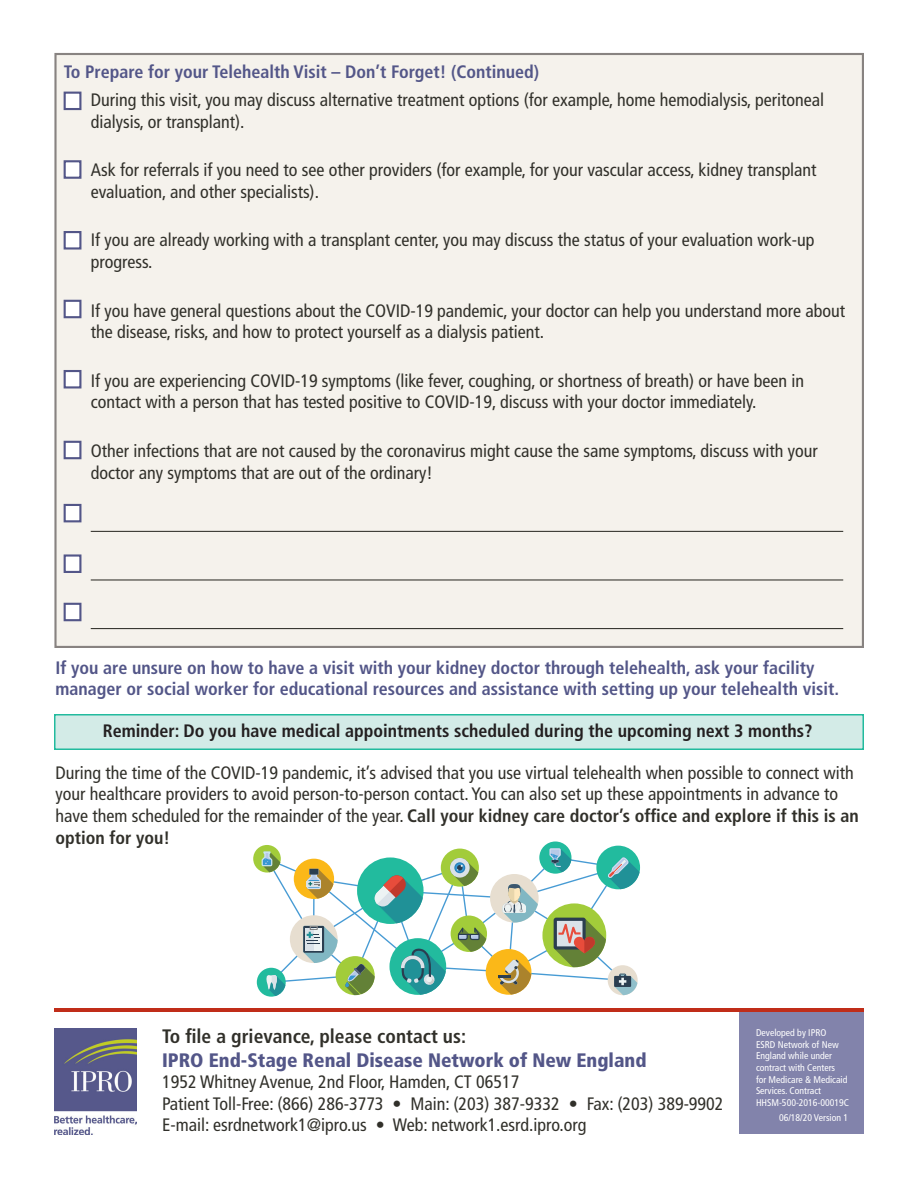
<style>
.page{position:relative;width:918px;height:1188px;background:#fff}
.page>*{position:absolute;margin:0;border:0;box-sizing:border-box;transform-origin:0 0}
.Contact{font:900 condensed 19.5px "Frutiger LT Std";color:#535688}
.Contact-2{font:700 condensed 19.5px "Frutiger LT Std";color:#31302a}
.Check_mark__Bullet{font:condensed 18px/21.6px "Frutiger LT Std";color:#31302a}
.Body{font:condensed 18px/21.6px "Frutiger LT Std";color:#31302a}
.Chapter{font:700 condensed 18px/21.6px "Frutiger LT Std";color:#535688}
.Contact-3{font:condensed 18px "Frutiger LT Std";color:#31302a}
.Body-2{font:700 condensed 18px "Frutiger LT Std";color:#231f20}
.Leagal{font:condensed 9.75px/11.7px "Frutiger LT Std";color:#fff}
.s1{font-weight:700}
</style>
<div class="page">
<div style="left:739px;top:1012px;width:124px;height:122px;background:#8283ab"></div>
<hr style="left:54px;top:1009px;width:809px;height:3px;background:#c02d19">
<img style="left:54px;top:1029px;width:82px;height:105px">
<div style="left:54px;top:53px;width:810px;height:595px;background:#f5f2ec;border:2px solid #888381"></div>
<div style="left:54px;top:714px;width:810px;height:36px;background:#d3ebe7;border:2px solid #22bb9e"></div>
<hr style="left:91px;top:531px;width:752px;height:1px;background:#31302a">
<hr style="left:91px;top:579px;width:752px;height:2px;background:#31302a">
<hr style="left:91px;top:628px;width:752px;height:1px;background:#31302a">
<div style="left:64px;top:92px;width:17px;height:18px;background:#fff;border:2px solid #535688"></div>
<div style="left:64px;top:160px;width:17px;height:19px;background:#fff;border:2px solid #535688"></div>
<div style="left:64px;top:231px;width:17px;height:19px;background:#fff;border:2px solid #535688"></div>
<div style="left:64px;top:300px;width:17px;height:18px;background:#fff;border:2px solid #535688"></div>
<div style="left:64px;top:370px;width:17px;height:18px;background:#fff;border:2px solid #535688"></div>
<div style="left:64px;top:441px;width:17px;height:18px;background:#fff;border:2px solid #535688"></div>
<div style="left:64px;top:504px;width:17px;height:18px;background:#fff;border:2px solid #535688"></div>
<div style="left:64px;top:554px;width:17px;height:19px;background:#fff;border:2px solid #535688"></div>
<div style="left:64px;top:603px;width:17px;height:18px;background:#fff;border:2px solid #535688"></div>
<svg style="left:266px;top:857px;width:356px;height:126px"></svg>
<div style="left:257px;top:968px;width:29px;height:29px;background:#22bb9e;border-radius:50%"></div>
<svg style="left:266px;top:974px;width:19px;height:22px"></svg>
<div style="left:389px;top:938px;width:57px;height:57px;background:#22bb9e;border-radius:50%"></div>
<svg style="left:401px;top:948px;width:45px;height:47px"></svg>
<div style="left:253px;top:845px;width:28px;height:28px;background:#a2cc3a;border-radius:50%"></div>
<svg style="left:262px;top:852px;width:18px;height:20px"></svg>
<div style="left:539px;top:842px;width:32px;height:32px;background:#22bb9e;border-radius:50%"></div>
<svg style="left:549px;top:848px;width:22px;height:24px"></svg>
<div style="left:608px;top:965px;width:30px;height:30px;background:#e7ded0;border-radius:50%"></div>
<svg style="left:614px;top:974px;width:23px;height:21px"></svg>
<div style="left:542px;top:903px;width:64px;height:64px;background:#a2cc3a;border-radius:50%"></div>
<svg style="left:554px;top:918px;width:52px;height:49px"></svg>
<div style="left:336px;top:956px;width:39px;height:39px;background:#a2cc3a;border-radius:50%"></div>
<svg style="left:345px;top:964px;width:30px;height:31px"></svg>
<div style="left:596px;top:846px;width:44px;height:43px;background:#22bb9e;border-radius:50%"></div>
<svg style="left:608px;top:857px;width:32px;height:32px"></svg>
<div style="left:441px;top:849px;width:38px;height:38px;background:#a2cc3a;border-radius:50%"></div>
<svg style="left:450px;top:858px;width:28px;height:28px"></svg>
<div style="left:290px;top:915px;width:48px;height:48px;background:#e7ded0;border-radius:50%"></div>
<svg style="left:303px;top:926px;width:35px;height:37px"></svg>
<div style="left:294px;top:859px;width:40px;height:40px;background:#fbb818;border-radius:50%"></div>
<svg style="left:307px;top:869px;width:26px;height:30px"></svg>
<div style="left:486px;top:949px;width:45px;height:46px;background:#fbb818;border-radius:50%"></div>
<svg style="left:498px;top:960px;width:33px;height:35px"></svg>
<div style="left:451px;top:916px;width:36px;height:36px;background:#a2cc3a;border-radius:50%"></div>
<svg style="left:458px;top:928px;width:28px;height:24px"></svg>
<div style="left:357px;top:857px;width:67px;height:67px;background:#22bb9e;border-radius:50%"></div>
<svg style="left:375px;top:875px;width:48px;height:48px"></svg>
<div style="left:490px;top:874px;width:49px;height:49px;background:#e7ded0;border-radius:50%"></div>
<svg style="left:503px;top:884px;width:35px;height:39px"></svg>
<p class="Chapter" style="left:64px;top:61px;width:477px">To Prepare for your Telehealth Visit – Don’t Forget! (Continued)</p>
<p class="Check_mark__Bullet" style="left:91px;top:89px;width:735px">During this visit, you may discuss alternative treatment options (for example, home hemodialysis, peritoneal dialysis, or transplant).</p>
<p class="Check_mark__Bullet" style="left:91px;top:159px;width:727px">Ask for referrals if you need to see other providers (for example, for your vascular access, kidney transplant evaluation, and other specialists).</p>
<p class="Check_mark__Bullet" style="left:91px;top:229px;width:725px">If you are already working with a transplant center, you may discuss the status of your evaluation work-up progress.</p>
<p class="Check_mark__Bullet" style="left:91px;top:300px;width:756px">If you have general questions about the COVID-19 pandemic, your doctor can help you understand more about the disease, risks, and how to protect yourself as a dialysis patient.</p>
<p class="Check_mark__Bullet" style="left:91px;top:370px;width:715px">If you are experiencing COVID-19 symptoms (like fever, coughing, or shortness of breath) or have been in contact with a person that has tested positive to COVID-19, discuss with your doctor immediately.</p>
<p class="Check_mark__Bullet" style="left:91px;top:440px;width:729px">Other infections that are not caused by the coronavirus might cause the same symptoms, discuss with your doctor any symptoms that are out of the ordinary!</p>
<p class="Chapter" style="left:56px;top:656px;width:785px">If you are unsure on how to have a visit with your kidney doctor through telehealth, ask your facility manager or social worker for educational resources and assistance with setting up your telehealth visit.</p>
<p class="Body-2" style="left:103px;top:720px;width:711px">Reminder: Do you have medical appointments scheduled during the upcoming next 3 months?</p>
<p class="Body" style="left:56px;top:762px;width:805px">During the time of the COVID-19 pandemic, it’s advised that you use virtual telehealth when possible to connect with your healthcare providers to avoid person-to-person contact. You can also set up these appointments in advance to have them scheduled for the remainder of the year. <span class="s1">Call your kidney care doctor’s office and explore if this is an option for you!</span></p>
<p class="Contact-2" style="left:162px;top:1025px;width:306px">To file a grievance, please contact us:</p>
<p class="Contact" style="left:162px;top:1048px;width:486px">IPRO End-Stage Renal Disease Network of New England</p>
<p class="Contact-3" style="left:162px;top:1071px;width:359px">1952 Whitney Avenue, 2nd Floor, Hamden, CT 06517</p>
<p class="Contact-3" style="left:162px;top:1093px;width:563px">Patient Toll-Free: (866) 286-3773 • Main: (203) 387-9332 • Fax: (203) 389-9902</p>
<p class="Contact-3" style="left:162px;top:1115px;width:426px">E-mail: esrdnetwork1@ipro.us • Web: network1.esrd.ipro.org</p>
<p class="Leagal" style="left:756px;top:1027px;width:93px">Developed by IPRO<br>ESRD Network of New<br>England while under contract with Centers for Medicare &amp; Medicaid<br>Services. Contract</p>
<p class="Leagal" style="left:756px;top:1097px;width:95px">HHSM-500-2016-00019C</p>
<p class="Leagal" style="left:779px;top:1112px;width:71px">06/18/20 Version 1</p>
</div>
